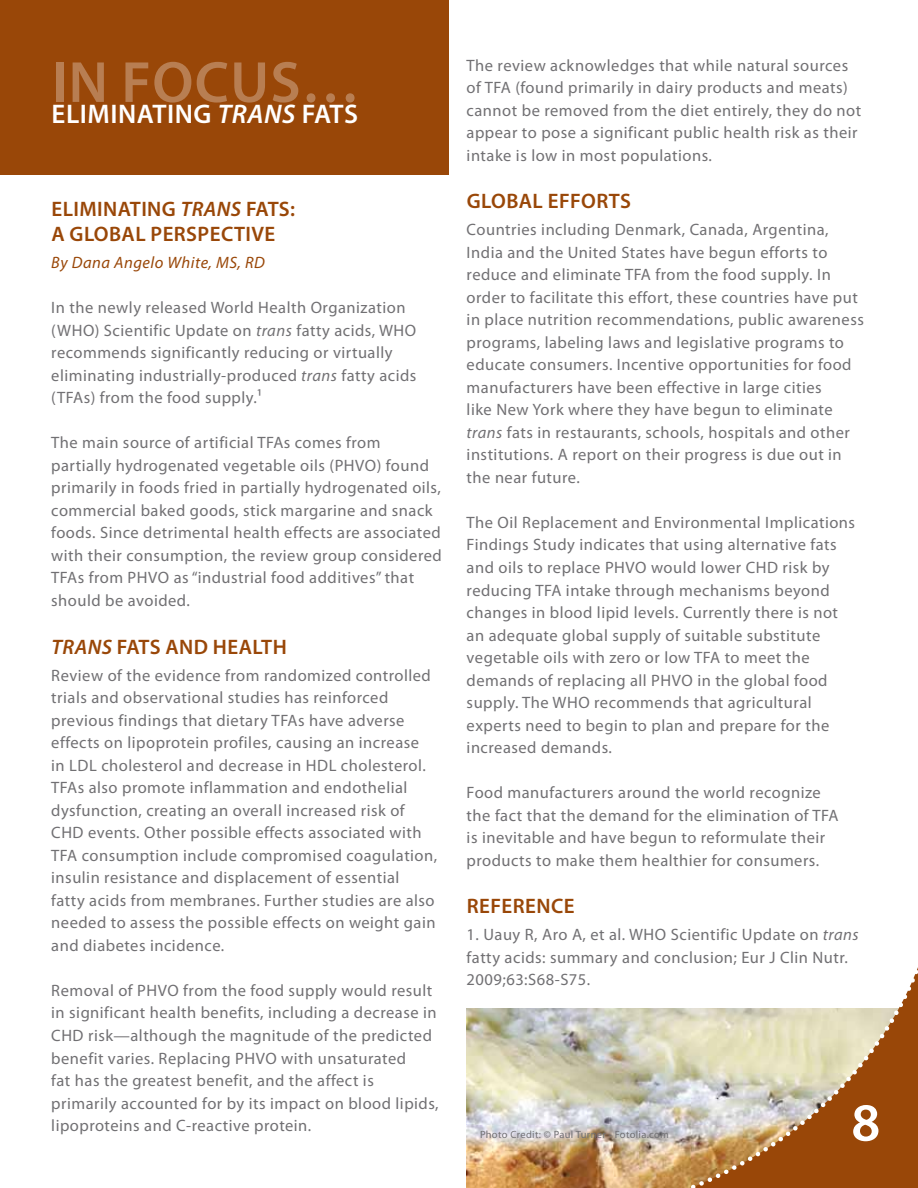
<style>
.page{position:relative;width:918px;height:1188px;background:#fff}
.page>*{position:absolute;margin:0;border:0;box-sizing:border-box;transform-origin:0 0}
.t1{font:600 58.5px "Myriad Pro";color:#b87e52}
.t2{font:600 54px "Myriad Pro";color:#fff}
.t3{font:600 27px "Myriad Pro";letter-spacing:.02em;color:#fff}
.t4{font:600 21px/25.5px "Myriad Pro";letter-spacing:.02em;color:#994708}
.t5{font:16.5px/22.5px "Myriad Pro";letter-spacing:.03em;color:#717073}
.t6{font:italic 16.5px "Myriad Pro";letter-spacing:.03em;color:#994708}
.t7{font:10.5px "Myriad Pro";letter-spacing:.03em;color:#717073}
.s1{font-style:italic}
</style>
<div class="page">
<img style="left:467px;top:1008px;width:197px;height:180px">
<div style="left:0;top:0;width:449px;height:174px;background:#994708"></div>
<svg style="left:664px;top:967px;width:254px;height:221px"></svg>
<h1 class="t1" style="left:52px;top:45px;width:143px"><sub>EL</sub>IN FO</h1>
<h3 class="t3" style="left:80px;top:97px;width:217px">IMI NATING <sup>C</sup><span class="s1">TRANS</span></h3>
<h3 class="t3" style="left:230px;top:97px;width:131px"><sup>US…</sup>FATS</h3>
<p class="t4" style="left:52px;top:196px;width:245px">ELIMI NATING <span class="s1">TRANS</span> FATS:<br>A GLOBAL PERSPECTIVE</p>
<p class="t6" style="left:51px;top:253px;width:215px">By Dana Angelo White, MS, RD</p>
<p class="t5" style="left:51px;top:296px;width:367px">In the newly released World Health Organization (WHO) Scientific Update on <span class="s1">trans</span> fatty acids, WHO recommends significantly reducing or virtually eliminating industrially-produced <span class="s1">trans</span> fatty acids (TFAs) from the food supply.¹</p>
<p class="t5" style="left:51px;top:431px;width:392px">The main source of artificial TFAs comes from partially hydrogenated vegetable oils (PHVO) found primarily in foods fried in partially hydrogenated oils, commercial baked goods, stick margarine and snack foods. Since detrimental health effects are associated with their consumption, the review group considered TFAs from PHVO as “industrial food additives” that should be avoided.</p>
<p class="t4" style="left:52px;top:634px;width:237px"><span class="s1">TRANS</span> FATS AND HEALTH</p>
<p class="t5" style="left:51px;top:664px;width:387px">Review of the evidence from randomized controlled trials and observational studies has reinforced previous findings that dietary TFAs have adverse effects on lipoprotein profiles, causing an increase<br>in LDL cholesterol and decrease in HDL cholesterol.<br>TFAs also promote inflammation and endothelial dysfunction, creating an overall increased risk of CHD events. Other possible effects associated with TFA consumption include compromised coagulation, insulin resistance and displacement of essential<br>fatty acids from membranes. Further studies are also needed to assess the possible effects on weight gain and diabetes incidence.</p>
<p class="t5" style="left:51px;top:979px;width:389px">Removal of PHVO from the food supply would result in significant health benefits, including a decrease in CHD risk—although the magnitude of the predicted benefit varies. Replacing PHVO with unsaturated<br>fat has the greatest benefit, and the affect is primarily accounted for by its impact on blood lipids, lipoproteins and C-reactive protein.</p>
<p class="t5" style="left:467px;top:53px;width:396px">The review acknowledges that while natural sources of TFA (found primarily in dairy products and meats) cannot be removed from the diet entirely, they do not appear to pose a significant public health risk as their intake is low in most populations.</p>
<p class="t4" style="left:467px;top:188px;width:166px">GLOBAL EFFORTS</p>
<p class="t5" style="left:467px;top:218px;width:399px">Countries including Denmark, Canada, Argentina, India and the United States have begun efforts to reduce and eliminate TFA from the food supply. In order to facilitate this effort, these countries have put in place nutrition recommendations, public awareness programs, labeling laws and legislative programs to educate consumers. Incentive opportunities for food manufacturers have been effective in large cities<br>like New York where they have begun to eliminate <span class="s1">trans</span> fats in restaurants, schools, hospitals and other institutions. A report on their progress is due out in the near future.</p>
<p class="t5" style="left:467px;top:511px;width:390px">The Oil Replacement and Environmental Implications Findings Study indicates that using alternative fats and oils to replace PHVO would lower CHD risk by reducing TFA intake through mechanisms beyond changes in blood lipid levels. Currently there is not an adequate global supply of suitable substitute vegetable oils with zero or low TFA to meet the demands of replacing all PHVO in the global food supply. The WHO recommends that agricultural experts need to begin to plan and prepare for the increased demands.</p>
<p class="t5" style="left:467px;top:781px;width:373px">Food manufacturers around the world recognize the fact that the demand for the elimination of TFA is inevitable and have begun to reformulate their products to make them healthier for consumers.</p>
<p class="t4" style="left:467px;top:893px;width:109px">REFERENCE</p>
<p class="t5" style="left:467px;top:923px;width:394px">1. Uauy R, Aro A, et al. WHO Scientific Update on <span class="s1">trans </span>fatty acids: summary and conclusion; Eur J Clin Nutr.<br>2009;63:S68-S75.</p>
<p class="t7" style="left:480px;top:1128px;width:191px">Photo Credit: © Paul Turner - Fotolia.com</p>
<h2 class="t2" style="left:851px;top:1093px;width:32px">85</h2>
</div>
